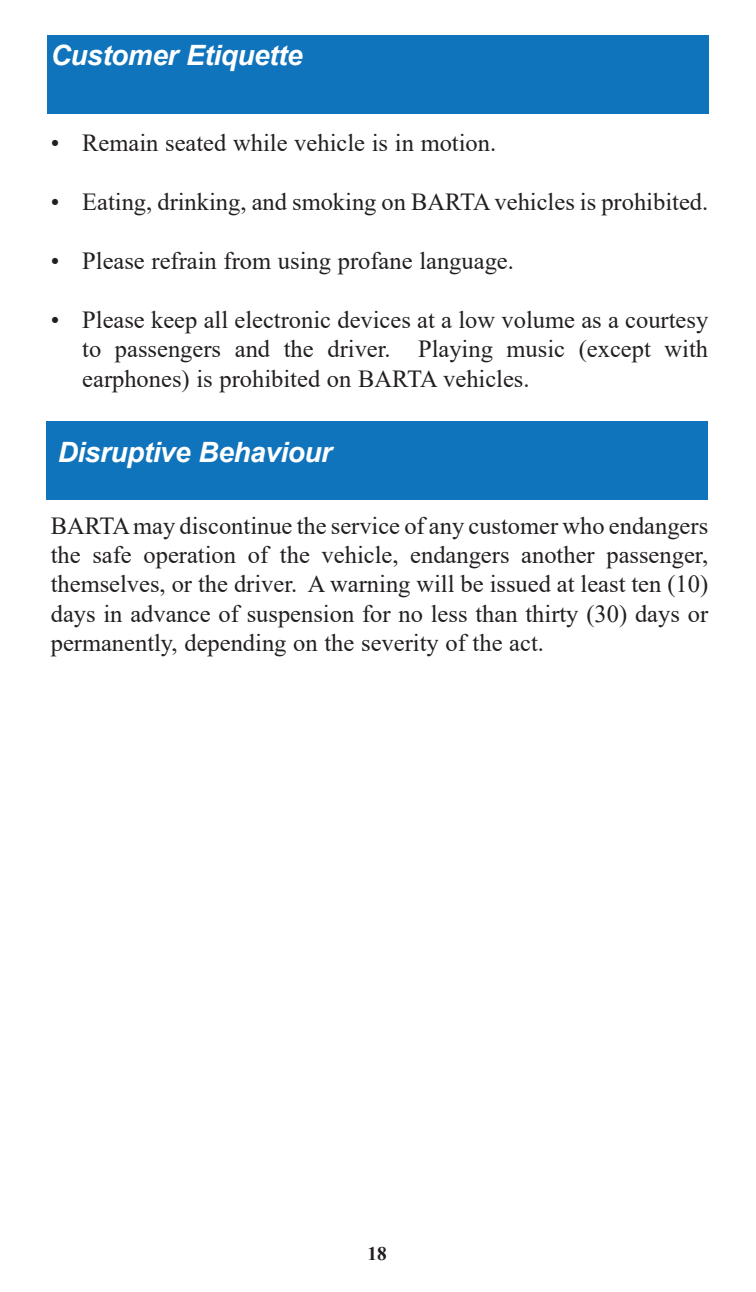
<style>
.page{position:relative;width:756px;height:1292px;background:#fff}
.page>*{position:absolute;margin:0;border:0;box-sizing:border-box;transform-origin:0 0}
.a_page_header_14_whi{font:italic 700 28px "Arial";letter-spacing:-.015em;color:#fff}
.e_body_galliard_11{font:24.5px/29.4px "Times New Roman";color:#231f20;text-align:justify}
.t1{font:700 19.25px "Times New Roman";color:#231f20}
</style>
<div class="page">
<div style="left:47px;top:35px;width:662px;height:79px;background:#1074bc"></div>
<div style="left:46px;top:421px;width:662px;height:78px;background:#1074bc"></div>
<p class="a_page_header_14_whi" style="left:51px;top:37px;width:253px">Customer Etiquette</p>
<p class="e_body_galliard_11" style="left:51px;top:127px;width:447px">• Remain seated while vehicle is in motion.</p>
<p class="e_body_galliard_11" style="left:51px;top:186px;width:659px">• Eating, drinking, and smoking on BARTA vehicles is prohibited.</p>
<p class="e_body_galliard_11" style="left:51px;top:245px;width:465px">• Please refrain from using profane language.</p>
<p class="e_body_galliard_11" style="left:82px;top:304px;width:628px;text-indent:-32px">• Please keep all electronic devices at a low volume as a courtesy to passengers and the driver. Playing music (except with earphones) is prohibited on BARTA vehicles.</p>
<p class="a_page_header_14_whi" style="left:58px;top:433px;width:276px">Disruptive Behaviour</p>
<p class="e_body_galliard_11" style="left:51px;top:510px;width:659px">BARTA may discontinue the service of any customer who endangers the safe operation of the vehicle, endangers another passenger, themselves, or the driver. A warning will be issued at least ten (10) days in advance of suspension for no less than thirty (30) days or permanently, depending on the severity of the act.</p>
<p class="t1" style="left:368px;top:1239px;width:21px">18</p>
</div>
